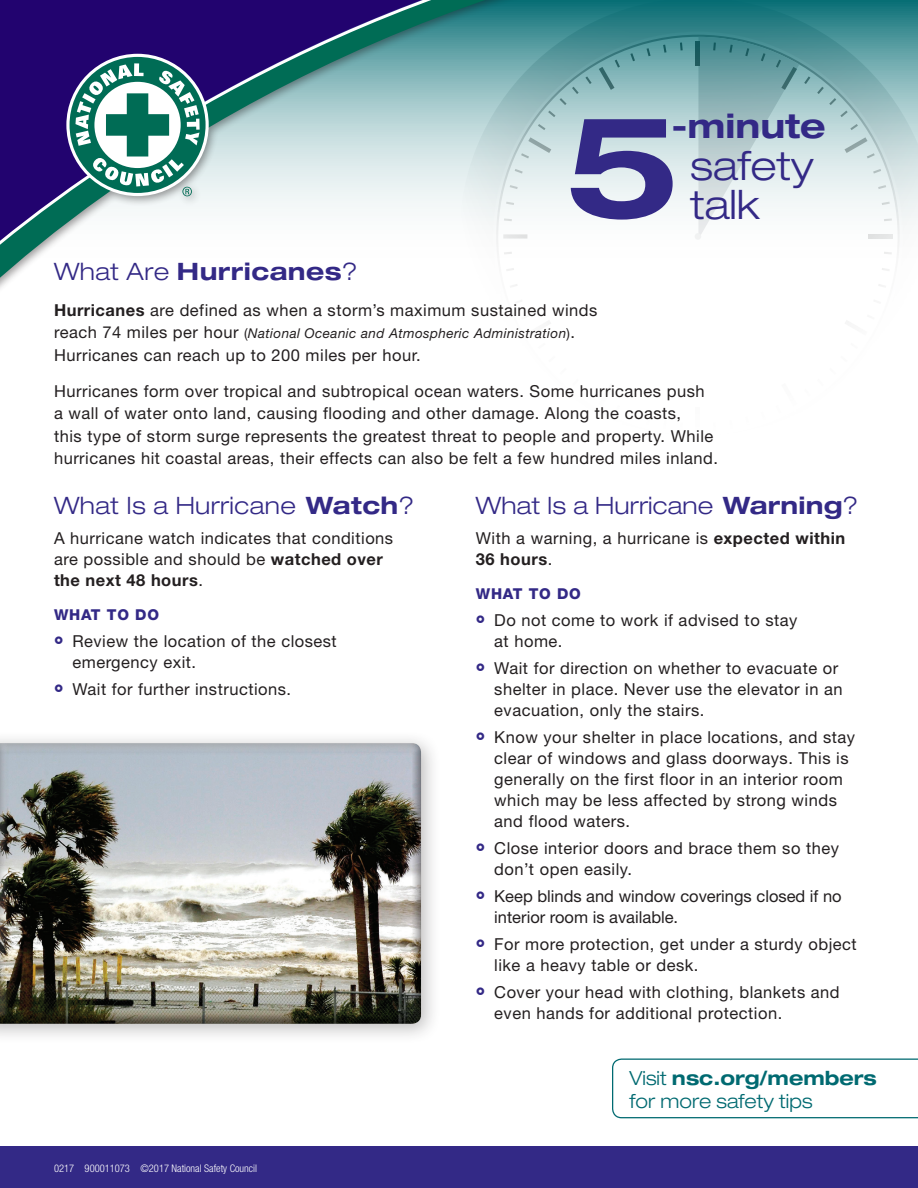
<style>
.page{position:relative;width:918px;height:1188px;background:#fff}
.page>*{position:absolute;margin:0;border:0;box-sizing:border-box;transform-origin:0 0}
.Head_3_2011{font:700 expanded 140.85px "Helvetica Neue LT Std";color:#332986}
.Head_3_2011-2{font:300 expanded 40.5px "Helvetica Neue LT Std";color:#332986}
.Head_3_2011-3{font:700 expanded 33.6px "Helvetica Neue LT Std";color:#332986}
.Module_B-head{font:300 expanded 24px "Helvetica Neue LT Std";letter-spacing:.015em;color:#332986}
.Module_B-head-2{font:700 expanded 24px "Helvetica Neue LT Std";letter-spacing:.02em;color:#332986}
.Body_1_2011{font:700 expanded 19.5px "Helvetica Neue LT Std";color:#006a71}
.Body_1_2011-2{font:300 expanded 19.5px "Helvetica Neue LT Std";color:#006a71}
.Chart_text{font:16.5px/21px "Helvetica Neue LT Std";letter-spacing:.03em;color:#231f20}
.Chart_text-2{font:16.5px/21px "Helvetica Neue LT Std";color:#231f20}
.Chart_text-3{font:800 15px "Helvetica Neue LT Std";letter-spacing:.05em;color:#332986}
.Chart_text-4{font:italic 13.5px "Helvetica Neue LT Std";letter-spacing:.03em;color:#231f20}
.t1{font:300 condensed 10.5px "Helvetica Neue LT Std";color:#fff}
.s1{font-weight:300}
.s2{font-weight:700}
.s3{font-style:normal;font-size:16.5px}
.s4{font-style:normal}
</style>
<div class="page">
<svg style="left:671px;top:0;width:247px;height:286px"></svg>
<div style="left:0;top:1147px;width:918px;height:41px;background:#332986"></div>
<svg style="left:0;top:0;width:671px;height:289px"></svg>
<svg style="left:0;top:0;width:621px;height:283px"></svg>
<svg style="left:66px;top:54px;width:143px;height:142px"></svg>
<div style="left:70px;top:57px;width:136px;height:136px;background:#006c55;border-radius:50%"></div>
<svg style="left:75px;top:63px;width:125px;height:133px"></svg>
<svg style="left:612px;top:1058px;width:306px;height:61px"></svg>
<div style="left:0;top:730px;width:441px;height:314px;background:#231f20;opacity:.3"></div>
<div style="left:0;top:744px;width:423px;height:281px;background:#231f20;opacity:.45"></div>
<p class="Head_3_2011-3" style="left:671px;top:105px;width:156px">-minute</p>
<p class="Head_3_2011-2" style="left:691px;top:142px;width:124px">safety</p>
<p class="Head_3_2011" style="left:565px;top:78px;width:116px">5</p>
<p class="Head_3_2011-2" style="left:691px;top:181px;width:71px">talk</p>
<p class="Module_B-head-2" style="left:54px;top:256px;width:305px"><span class="s1">What Are</span> Hurricanes<span class="s1">?</span></p>
<p class="Chart_text" style="left:54px;top:299px;width:545px"><span class="s2">Hurricanes</span> are defined as when a storm’s maximum sustained winds</p>
<p class="Chart_text-4" style="left:54px;top:326px;width:523px"><span class="s3">reach 74 miles per hour</span> <span class="s4">(</span>National Oceanic and Atmospheric Administration<span class="s4">)</span><span class="s3">.</span></p>
<p class="Chart_text" style="left:54px;top:344px;width:368px">Hurricanes can reach up to 200 miles per hour.</p>
<p class="Chart_text" style="left:54px;top:380px;width:666px;line-height:22.5px">Hurricanes form over tropical and subtropical ocean waters. Some hurricanes push<br>a wall of water onto land, causing flooding and other damage. Along the coasts,<br>this type of storm surge represents the greatest threat to people and property. While hurricanes hit coastal areas, their effects can also be felt a few hundred miles inland.</p>
<p class="Module_B-head" style="left:54px;top:491px;width:362px">What Is a Hurricane <span class="s2">Watch</span>?</p>
<p class="Chart_text" style="left:54px;top:527px;width:341px">A hurricane watch indicates that conditions are possible and should be <span class="s2">watched over the next 48 hours</span>.</p>
<p class="Chart_text-3" style="left:54px;top:606px;width:107px">WHAT TO DO</p>
<p class="Chart_text" style="left:72px;top:631px;width:266px">Review the location of the closest emergency exit.</p>
<p class="Chart_text" style="left:72px;top:679px;width:220px">Wait for further instructions.</p>
<p class="Module_B-head" style="left:476px;top:491px;width:384px">What Is a Hurricane <span class="s2">Warning</span>?</p>
<p class="Chart_text" style="left:476px;top:527px;width:371px">With a warning, a hurricane is <span class="s2">expected within<br>36 hours</span>.</p>
<p class="Chart_text-3" style="left:476px;top:585px;width:107px">WHAT TO DO</p>
<p class="Chart_text" style="left:494px;top:610px;width:305px">Do not come to work if advised to stay at home.</p>
<p class="Chart_text" style="left:494px;top:658px;width:350px">Wait for direction on whether to evacuate or shelter in place. Never use the elevator in an evacuation, only the stairs.</p>
<p class="Chart_text" style="left:494px;top:727px;width:362px">Know your shelter in place locations, and stay clear of windows and glass doorways. This is generally on the first floor in an interior room which may be less affected by strong winds and flood waters.</p>
<p class="Chart_text" style="left:494px;top:838px;width:346px">Close interior doors and brace them so they don’t open easily.</p>
<p class="Chart_text-2" style="left:494px;top:886px;width:349px">Keep blinds and window coverings closed if no interior room is available.</p>
<p class="Chart_text" style="left:494px;top:934px;width:364px">For more protection, get under a sturdy object like a heavy table or desk.</p>
<p class="Chart_text" style="left:494px;top:982px;width:347px">Cover your head with clothing, blankets and even hands for additional protection.</p>
<p class="Body_1_2011" style="left:630px;top:1066px;width:249px"><span class="s1">Visit</span> nsc.org/members</p>
<p class="t1" style="left:54px;top:1163px;width:205px">0217 900011073 ©2017 National Safety Council</p>
<p class="Body_1_2011-2" style="left:630px;top:1090px;width:184px">for more safety tips</p>
</div>
